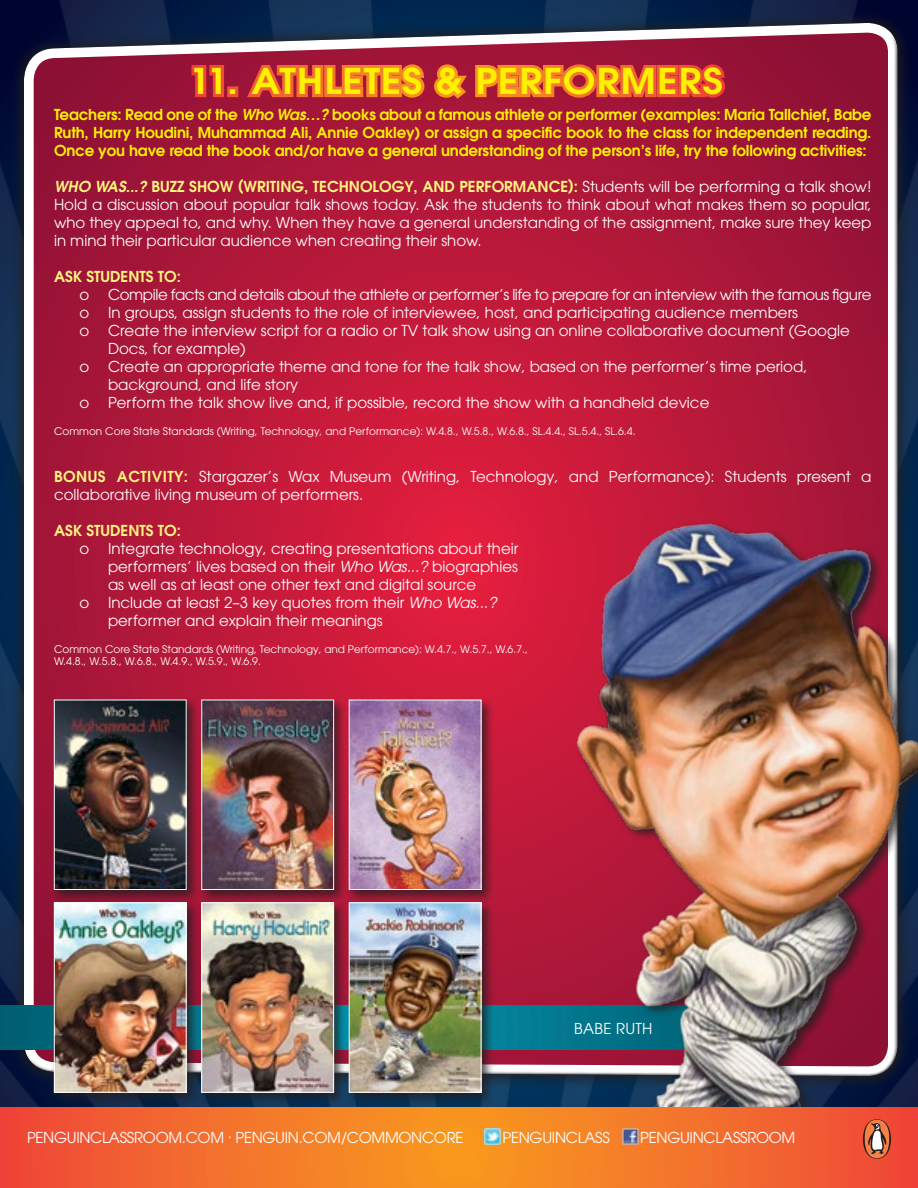
<style>
.page{position:relative;width:918px;height:1188px;background:#fff}
.page>*{position:absolute;margin:0;border:0;box-sizing:border-box;transform-origin:0 0}
.t1{font:600 35.4px "ITC Avant Garde Std";letter-spacing:.025em;color:#fff100;scale:1.1 1}
.t2{font:15px/18px "ITC Avant Garde Std";color:#fff;text-align:justify}
.t3{font:600 15px/18px "ITC Avant Garde Std";letter-spacing:-.01em;color:#fff100;text-align:justify}
.t4{font:15px "ITC Avant Garde Std";letter-spacing:-.025em;color:#fff}
.t5{font:15px "ITC Avant Garde Std";letter-spacing:-.02em;color:#fff}
.t6{font:600 15px "ITC Avant Garde Std";color:#fff580}
.t7{font:15px "ITC Avant Garde Std";letter-spacing:.02em;color:#fff}
.t8{font:10.5px/12.6px "ITC Avant Garde Std";color:#fff}
.s1{font-style:italic}
.s2{font-weight:600;font-style:italic;color:#fff580}
.s3{font-weight:600;color:#fff580}
</style>
<div class="page">
<img style="left:0;top:0;width:918px;height:1107px">
<div style="left:10px;top:9px;width:902px;height:1081px;background:#221e1f;opacity:.75"></div>
<div style="left:25px;top:32px;width:874px;height:1045px;background:#221e1f;opacity:.75"></div>
<svg style="left:0;top:1005px;width:541px;height:45px;background:#016f84"></svg>
<div style="left:51px;top:899px;width:149px;height:207px;background:#221e1f;opacity:.75"></div>
<img style="left:56px;top:905px;width:129px;height:186px">
<div style="left:54px;top:903px;width:133px;height:190px;border:1px solid #fff"></div>
<div style="left:51px;top:696px;width:149px;height:207px;background:#221e1f;opacity:.75"></div>
<img style="left:56px;top:702px;width:129px;height:186px">
<div style="left:54px;top:700px;width:133px;height:190px;border:1px solid #fff"></div>
<div style="left:198px;top:899px;width:149px;height:207px;background:#221e1f;opacity:.75"></div>
<img style="left:203px;top:905px;width:129px;height:186px">
<div style="left:201px;top:903px;width:133px;height:190px;border:1px solid #fff"></div>
<div style="left:198px;top:696px;width:149px;height:207px;background:#221e1f;opacity:.75"></div>
<img style="left:203px;top:702px;width:129px;height:186px">
<div style="left:201px;top:700px;width:133px;height:190px;border:1px solid #fff"></div>
<div style="left:345px;top:899px;width:149px;height:207px;background:#221e1f;opacity:.75"></div>
<img style="left:351px;top:905px;width:128px;height:186px">
<div style="left:349px;top:903px;width:132px;height:190px;border:1px solid #fff"></div>
<div style="left:345px;top:696px;width:149px;height:207px;background:#221e1f;opacity:.75"></div>
<img style="left:351px;top:702px;width:128px;height:186px">
<div style="left:349px;top:700px;width:132px;height:190px;border:1px solid #fff"></div>
<img style="left:541px;top:504px;width:377px;height:603px">
<svg style="left:188px;top:62px;width:39px;height:38px"></svg>
<svg style="left:242px;top:60px;width:486px;height:43px;background:#d34e2f"></svg>
<svg style="left:0;top:1107px;width:918px;height:81px;background:#f3712b"></svg>
<img style="left:622px;top:1128px;width:16px;height:16px">
<img style="left:484px;top:1128px;width:16px;height:16px">
<svg style="left:863px;top:1119px;width:28px;height:40px"></svg>
<p class="t1" style="left:189px;top:58px;width:487px">11. ATHLETES &amp; PERFORMERS</p>
<p class="t3" style="left:54px;top:105px;width:819px">Teachers: Read one of the <span class="s1">Who Was…?</span> books about a famous athlete or performer (examples: Maria Tallchief, Babe Ruth, Harry Houdini, Muhammad Ali, Annie Oakley) or assign a specific book to the class for independent reading.<br>Once you have read the book and/or have a general understanding of the person’s life, try the following activities:</p>
<p class="t2" style="left:54px;top:177px;width:819px"><span class="s2">WHO WAS...?</span> <span class="s3">BUZZ SHOW (WRITING, TECHNOLOGY, AND PERFORMANCE):</span> Students will be performing a talk show!<br>Hold a discussion about popular talk shows today. Ask the students to think about what makes them so popular, who they appeal to, and why. When they have a general understanding of the assignment, make sure they keep in mind their particular audience when creating their show.</p>
<p class="t6" style="left:54px;top:267px;width:128px">ASK STUDENTS TO:</p>
<p class="t4" style="left:80px;top:285px;width:794px">o Compile facts and details about the athlete or performer’s life to prepare for an interview with the famous figure</p>
<p class="t2" style="left:80px;top:303px;width:720px">o In groups, assign students to the role of interviewee, host, and participating audience members</p>
<p class="t2" style="left:80px;top:321px;width:772px">o Create the interview script for a radio or TV talk show using an online collaborative document (Google</p>
<p class="t2" style="left:108px;top:339px;width:139px">Docs, for example)</p>
<p class="t2" style="left:80px;top:357px;width:730px">o Create an appropriate theme and tone for the talk show, based on the performer’s time period,</p>
<p class="t2" style="left:108px;top:375px;width:192px">background, and life story</p>
<p class="t2" style="left:80px;top:393px;width:631px">o Perform the talk show live and, if possible, record the show with a handheld device</p>
<p class="t8" style="left:54px;top:425px;width:583px">Common Core State Standards (Writing, Technology, and Performance): W.4.8., W.5.8., W.6.8., SL.4.4., SL.5.4., SL.6.4.</p>
<p class="t2" style="left:54px;top:467px;width:819px"><span class="s3">BONUS ACTIVITY:</span> Stargazer’s Wax Museum (Writing, Technology, and Performance): Students present a collaborative living museum of performers.</p>
<p class="t6" style="left:54px;top:520px;width:128px">ASK STUDENTS TO:</p>
<p class="t2" style="left:80px;top:539px;width:440px">o Integrate technology, creating presentations about their</p>
<p class="t2" style="left:108px;top:557px;width:412px">performers’ lives based on their <span class="s1">Who Was...?</span> biographies</p>
<p class="t2" style="left:108px;top:575px;width:370px">as well as at least one other text and digital source</p>
<p class="t2" style="left:80px;top:593px;width:419px">o Include at least 2–3 key quotes from their <span class="s1">Who Was...?</span></p>
<p class="t2" style="left:108px;top:611px;width:276px">performer and explain their meanings</p>
<p class="t8" style="left:54px;top:642px;width:476px">Common Core State Standards (Writing, Technology, and Performance): W.4.7., W.5.7., W.6.7.,<br>W.4.8., W.5.8., W.6.8., W.4.9., W.5.9., W.6.9.</p>
<p class="t7" style="left:574px;top:1019px;width:80px">BABE RUTH</p>
<p class="t5" style="left:27px;top:1128px;width:438px">PENGUINCLASSROOM.COM · PENGUIN.COM/COMMONCORE</p>
<p class="t5" style="left:502px;top:1128px;width:109px">PENGUINCLASS</p>
<p class="t5" style="left:640px;top:1128px;width:157px">PENGUINCLASSROOM</p>
</div>
